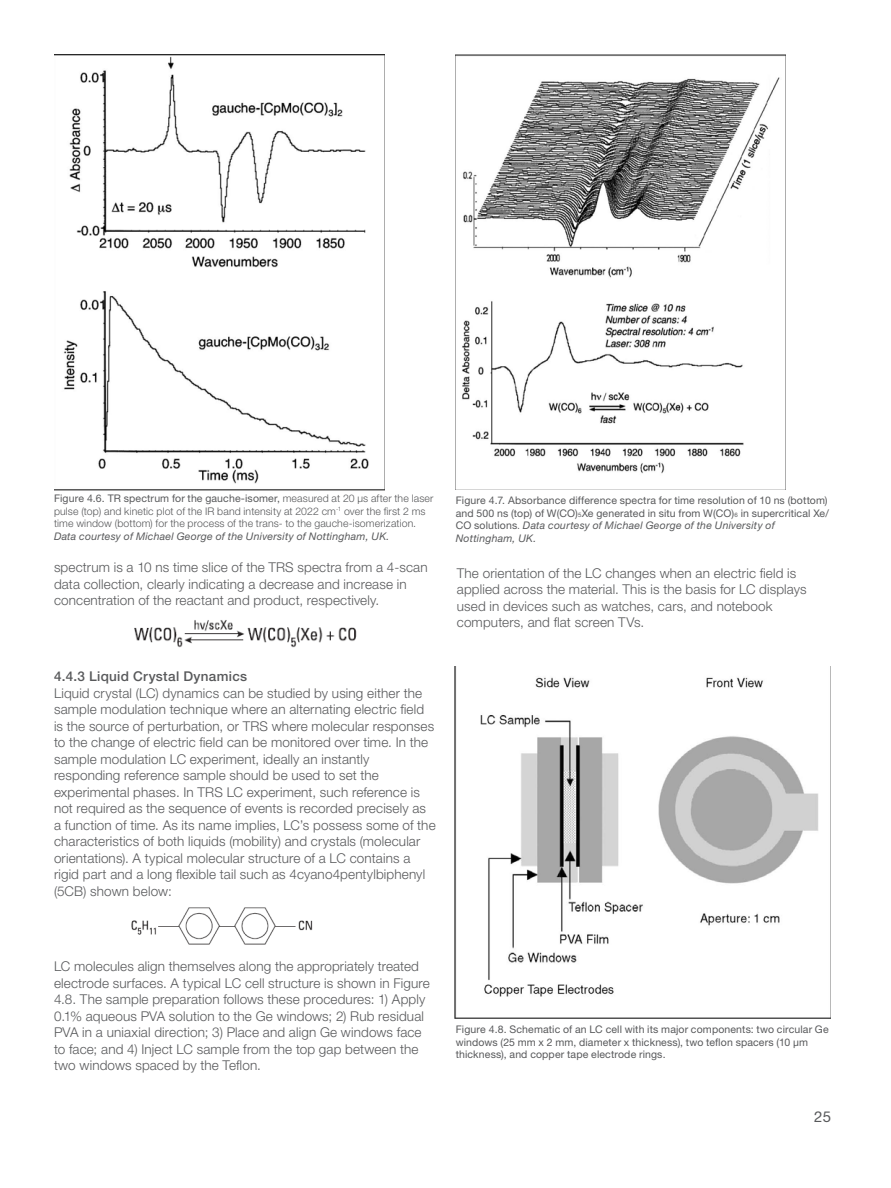
<style>
.page{position:relative;width:891px;height:1188px;background:#fff}
.page>*{position:absolute;margin:0;border:0;box-sizing:border-box;transform-origin:0 0}
.t1{font:15px "Helvetica Neue LT Pro";color:#58595b}
.t2{font:300 13.5px/16.5px "Helvetica Neue LT Pro";letter-spacing:.01em;color:#58595b}
.t3{font:500 13.5px "Helvetica Neue LT Pro";letter-spacing:.025em;color:#58595b}
.t4{font:10.5px/12.6px "Helvetica Neue LT Pro";letter-spacing:.01em;color:#58595b}
.t5{font:300 10.5px/12.6px "Helvetica Neue LT Pro";letter-spacing:.01em;color:#58595b}
.t6{font:italic 10.5px "Helvetica Neue LT Pro";letter-spacing:.02em;color:#58595b}
.s1{font-weight:400}
.s2{font-size:6.15px}
.s3{font-weight:300}
.s4{font-style:italic}
</style>
<div class="page">
<img style="left:134px;top:620px;width:223px;height:28px">
<img style="left:54px;top:54px;width:330px;height:437px">
<img style="left:456px;top:54px;width:330px;height:435px">
<img style="left:131px;top:907px;width:182px;height:38px">
<img style="left:455px;top:666px;width:376px;height:353px">
<p class="t5" style="left:54px;top:492px;width:381px"><span class="s1">Figure 4.6. TR spectrum for the gauche-isomer,</span> measured at 20 µs after the laser pulse (top) and kinetic plot of the IR band intensity at 2022 cm<sup>-1</sup> over the fi rst 2 ms time window (bottom) for the process of the trans- to the gauche-isomerization.</p>
<p class="t6" style="left:54px;top:530px;width:337px">Data courtesy of Michael George of the University of Nottingham, UK.</p>
<p class="t4" style="left:456px;top:494px;width:375px">Figure 4.7. Absorbance difference spectra for time resolution of 10 ns (bottom) and 500 ns (top) of W(CO)<span class="s2">5</span>Xe generated in situ from W(CO)<span class="s2">6</span> in supercritical Xe/ CO solutions<span class="s3">.</span> <span class="s4">Data courtesy of Michael George of the University of Nottingham, UK.</span></p>
<p class="t2" style="left:54px;top:559px;width:375px">spectrum is a 10 ns time slice of the TRS spectra from a 4-scan data collection, clearly indicating a decrease and increase in concentration of the reactant and product, respectively.</p>
<p class="t2" style="left:457px;top:564px;width:351px">The orientation of the LC changes when an electric field is applied across the material. This is the basis for LC displays used in devices such as watches, cars, and notebook computers, and flat screen TVs.</p>
<p class="t3" style="left:54px;top:668px;width:195px">4.4.3 Liquid Crystal Dynamics</p>
<p class="t2" style="left:54px;top:685px;width:383px">Liquid crystal (LC) dynamics can be studied by using either the sample modulation technique where an alternating electric field is the source of perturbation, or TRS where molecular responses to the change of electric field can be monitored over time. In the sample modulation LC experiment, ideally an instantly responding reference sample should be used to set the experimental phases. In TRS LC experiment, such reference is not required as the sequence of events is recorded precisely as a function of time. As its name implies, LC’s possess some of the characteristics of both liquids (mobility) and crystals (molecular orientations). A typical molecular structure of a LC contains a rigid part and a long flexible tail such as 4cyano4pentylbiphenyl (5CB) shown below:</p>
<p class="t2" style="left:54px;top:958px;width:377px">LC molecules align themselves along the appropriately treated electrode surfaces. A typical LC cell structure is shown in Figure 4.8. The sample preparation follows these procedures: 1) Apply 0.1% aqueous PVA solution to the Ge windows; 2) Rub residual PVA in a uniaxial direction; 3) Place and align Ge windows face to face; and 4) Inject LC sample from the top gap between the two windows spaced by the Teflon.</p>
<p class="t4" style="left:456px;top:1023px;width:374px">Figure 4.8. Schematic of an LC cell with its major components: two circular Ge windows (25 mm x 2 mm, diameter x thickness), two teflon spacers (10 µm thickness), and copper tape electrode rings.</p>
<p class="t1" style="left:814px;top:1107px;width:18px">25</p>
</div>
